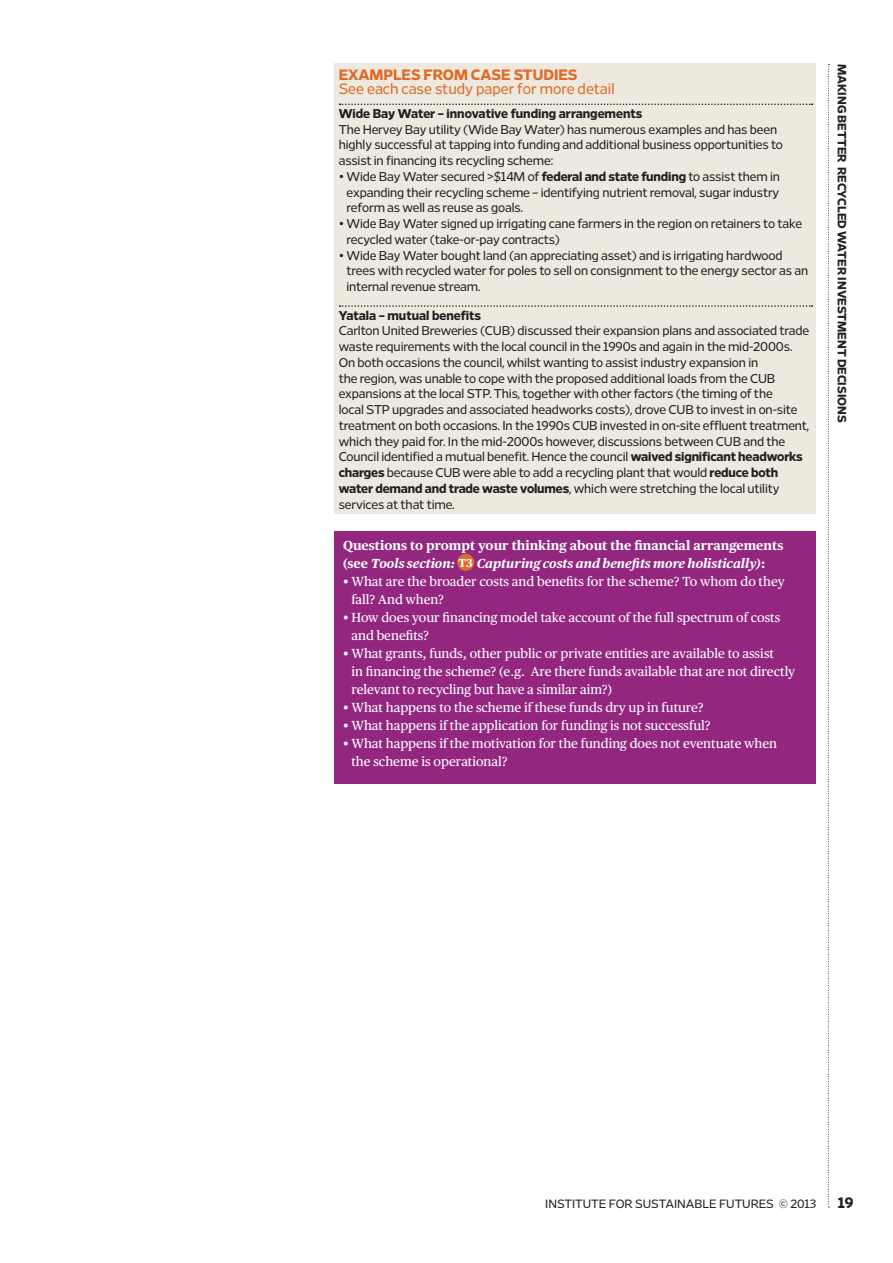
<style>
.page{position:relative;width:893px;height:1263px;background:#fff}
.page>*{position:absolute;margin:0;border:0;box-sizing:border-box;transform-origin:0 0}
.t1{font:500 15px "Retina Display";color:#de6b27}
.t2{font:700 15px "Retina Display";color:#de6b27}
.t3{font:700 15px "Retina Display";color:#231f20}
.t4{font:13.2px/18px "Publico Text";color:#fff}
.t5{font:700 13.2px/18px "Publico Text";color:#fff}
.t6{font:500 12.75px/15.8px "Retina Display";letter-spacing:-.01em;color:#231f20}
.t7{font:700 12.75px "Retina Display";color:#231f20}
.t8{font:700 12px "Retina Display";color:#231f20}
.t9{font:500 12px "Retina Display";color:#231f20}
.s1{font-weight:700}
.s2{font-style:italic}
.s3{font-size:11.7px}
</style>
<div class="page">
<svg style="left:828px;top:64px;width:1px;height:1144px"></svg>
<div style="left:334px;top:532px;width:482px;height:252px;background:#932780"></div>
<div style="left:457px;top:554px;width:17px;height:17px;background:#de6b27;border-radius:50%"></div>
<div style="left:334px;top:64px;width:482px;height:450px;background:#ede9df"></div>
<svg style="left:339px;top:104px;width:473px;height:1px"></svg>
<svg style="left:339px;top:305px;width:473px;height:2px"></svg>
<p class="t2" style="left:339px;top:66px;width:240px">Examples from case studies</p>
<p class="t1" style="left:339px;top:80px;width:277px">See each case study paper for more detail</p>
<p class="t7" style="left:339px;top:106px;width:305px">Wide Bay Water – innovative funding arrangements</p>
<p class="t6" style="left:339px;top:121px;width:446px">The Hervey Bay utility (Wide Bay Water) has numerous examples and has been highly successful at tapping into funding and additional business opportunities to assist in financing its recycling scheme:</p>
<p class="t6" style="left:346px;top:168px;width:435px;text-align:justify;text-indent:-8px">• Wide Bay Water secured &gt;$14M of <span class="s1">federal and state funding</span> to assist them in expanding their recycling scheme – identifying nutrient removal, sugar industry reform as well as reuse as goals.</p>
<p class="t6" style="left:346px;top:215px;width:457px;text-indent:-8px">• Wide Bay Water signed up irrigating cane farmers in the region on retainers to take recycled water (take-or-pay contracts)</p>
<p class="t6" style="left:346px;top:247px;width:463px;text-indent:-8px">• Wide Bay Water bought land (an appreciating asset) and is irrigating hardwood trees with recycled water for poles to sell on consignment to the energy sector as an internal revenue stream.</p>
<p class="t7" style="left:339px;top:307px;width:144px">Yatala – mutual benefits</p>
<p class="t6" style="left:339px;top:323px;width:472px">Carlton United Breweries (CUB) discussed their expansion plans and associated trade waste requirements with the local council in the 1990s and again in the mid-2000s.<br>On both occasions the council, whilst wanting to assist industry expansion in<br>the region, was unable to cope with the proposed additional loads from the CUB expansions at the local STP. This, together with other factors (the timing of the<br>local STP upgrades and associated headworks costs), drove CUB to invest in on-site treatment on both occasions. In the 1990s CUB invested in on-site effluent treatment, which they paid for. In the mid-2000s however, discussions between CUB and the Council identified a mutual benefit. Hence the council <span class="s1">waived significant headworks charges</span> because CUB were able to add a recycling plant that would <span class="s1">reduce both water demand and trade waste volumes</span>, which were stretching the local utility services at that time.</p>
<p class="t5" style="left:343px;top:535px;width:442px">Questions to prompt your thinking about the financial arrangements (see <span class="s2">Tools section:</span> <span class="s3">T3</span> <span class="s2">Capturing costs and benefits more holistically)</span>:</p>
<p class="t4" style="left:351px;top:571px;width:435px;text-indent:-8px">• What are the broader costs and benefits for the scheme? To whom do they fall? And when?</p>
<p class="t4" style="left:351px;top:607px;width:430px;text-indent:-8px">• How does your financing model take account of the full spectrum of costs and benefits?</p>
<p class="t4" style="left:351px;top:643px;width:445px;text-indent:-8px">• What grants, funds, other public or private entities are available to assist<br>in financing the scheme? (e.g. Are there funds available that are not directly relevant to recycling but have a similar aim?)</p>
<p class="t4" style="left:343px;top:697px;width:362px">• What happens to the scheme if these funds dry up in future?</p>
<p class="t4" style="left:343px;top:715px;width:369px">• What happens if the application for funding is not successful?</p>
<p class="t4" style="left:351px;top:733px;width:427px;text-indent:-8px">• What happens if the motivation for the funding does not eventuate when the scheme is operational?</p>
<p class="t8" style="left:849px;top:64px;width:360px;rotate:90deg">Making Better Recycled Water Investment decisions</p>
<p class="t9" style="left:545px;top:1196px;width:273px">Institute for sustai nable futures © 2013</p>
<p class="t3" style="left:838px;top:1193px;width:17px">19</p>
</div>
